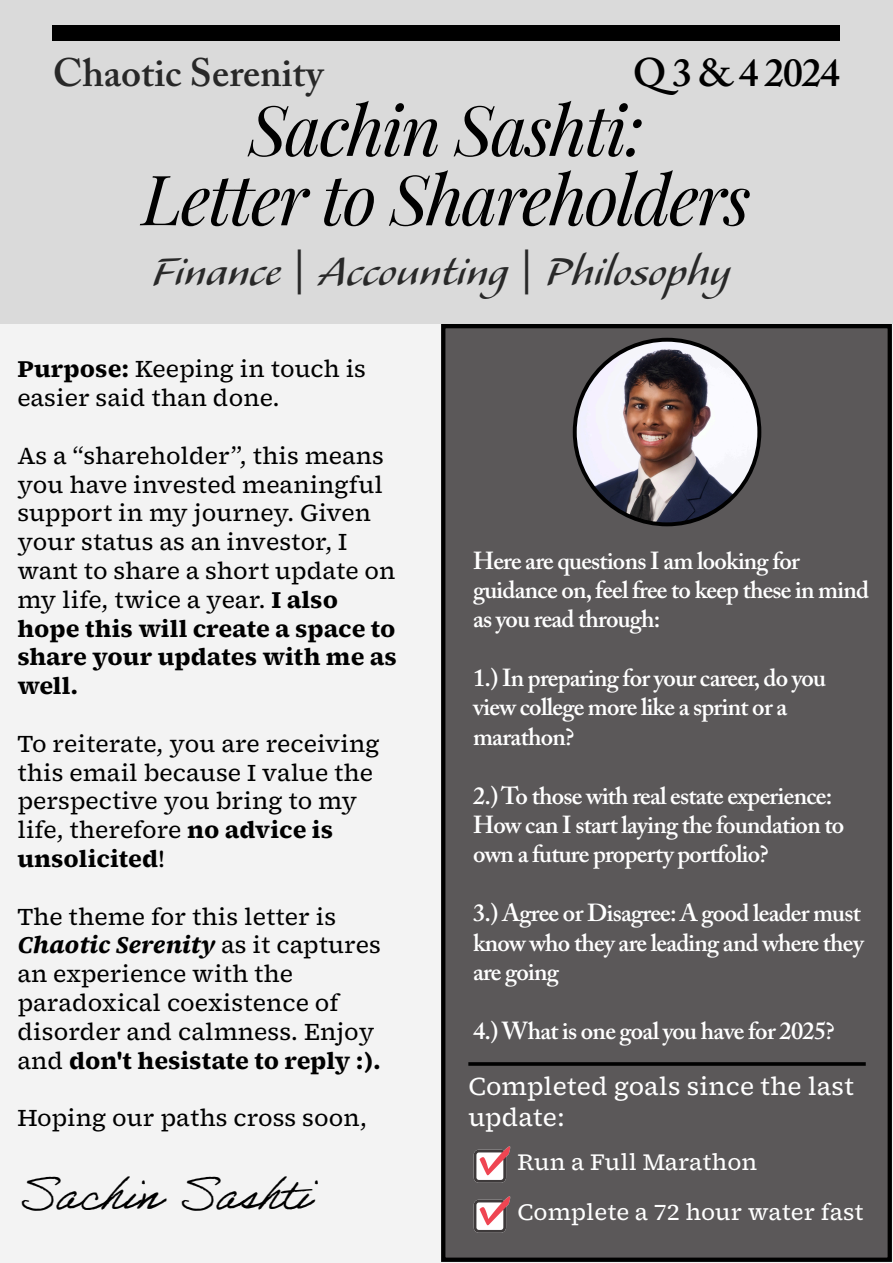
<style>
.page{position:relative;width:893px;height:1263px;background:#f3f3f3}
.page>*{position:absolute;margin:0;border:0;box-sizing:border-box;transform-origin:0 0}
.t1{font:italic 69.45px/69.4px "Playfair Display";letter-spacing:-.03em;color:#000;text-align:center}
.t2{font:49.65px "Alexa Std";color:#282828}
.t3{font:45px "Adobe Handwriting Ernie";color:#000}
.t4{font:600 39.6px "Adobe Caslon Pro";color:#000}
.t5{font:600 39.45px "Adobe Caslon Pro";color:#282828}
.t6{font:25.5px/30.6px "Source Serif 4 Caption";color:#fff}
.t7{font:600 24.45px/29.4px "Adobe Caslon Pro";letter-spacing:-.03em;color:#fff}
.t8{font:24px/28.8px "Source Serif 4 Caption";color:#000}
.t9{font:23.25px/49.9px "Source Serif 4 Caption";color:#fff}
.s1{font-family:"Alfarn 2"}
.s2{font-weight:700}
.s3{font-weight:700;font-style:italic}
</style>
<div class="page">
<div style="left:0;top:0;width:893px;height:324px;background:#dadada"></div>
<div style="left:443px;top:326px;width:447px;height:934px;background:#5b5859"></div>
<div style="left:441px;top:324px;width:451px;height:938px;border:4px solid #000"></div>
<div style="left:53px;top:25px;width:787px;height:15px;background:#000"></div>
<svg style="left:573px;top:338px;width:188px;height:188px;background:#0f0f10"></svg>
<img style="left:577px;top:342px;width:180px;height:180px;border-radius:90px">
<svg style="left:468px;top:1062px;width:398px;height:4px;background:#080808"></svg>
<img style="left:473px;top:1146px;width:38px;height:37px">
<img style="left:473px;top:1196px;width:38px;height:37px">
<h3 class="t5" style="left:53px;top:49px;width:272px">Chaotic Serenity</h3>
<h3 class="t4" style="left:633px;top:49px;width:209px">Q 3 &amp; 4 2024</h3>
<h1 class="t1" style="left:142px;top:90px;width:610px">Sachin Sashti:<br>Letter to Shareholders</h1>
<h2 class="t2" style="left:152px;top:248px;width:579px">Finance <span class="s1">|</span> Accounting <span class="s1">|</span> Philosophy</h2>
<p class="t8" style="left:17px;top:355px;width:350px"><span class="s2">Purpose:</span> Keeping in touch is easier said than done.</p>
<p class="t8" style="left:17px;top:441px;width:381px">As a “shareholder”, this means you have invested meaningful support in my journey. Given your status as an investor, I want to share a short update on my life, twice a year. <span class="s2">I also hope this will create a space to share your updates with me as well.</span></p>
<p class="t8" style="left:17px;top:729px;width:364px">To reiterate, you are receiving this email because I value the perspective you bring to my life, therefore <span class="s2">no advice is unsolicited</span>!</p>
<p class="t8" style="left:17px;top:902px;width:365px">The theme for this letter is<br><span class="s3">Chaotic Serenity</span> as it captures an experience with the paradoxical coexistence of disorder and calmness. Enjoy and <span class="s2">don't hesistate to reply :).</span></p>
<p class="t8" style="left:17px;top:1104px;width:351px">Hoping our paths cross soon,</p>
<h3 class="t3" style="left:17px;top:1167px;width:294px">Sachin Sashti</h3>
<p class="t7" style="left:473px;top:545px;width:398px">Here are questions I am looking for guidance on, feel free to keep these in mind as you read through:</p>
<p class="t7" style="left:473px;top:663px;width:355px">1.) In preparing for your career, do you view college more like a sprint or a marathon?</p>
<p class="t7" style="left:473px;top:780px;width:373px">2.) To those with real estate experience:<br>How can I start laying the foundation to own a future property portfolio?</p>
<p class="t7" style="left:473px;top:898px;width:392px;text-align:justify">3.) Agree or Disagree: A good leader must know who they are leading and where they are going</p>
<p class="t7" style="left:473px;top:1016px;width:363px">4.) What is one goal you have for 2025?</p>
<p class="t6" style="left:468px;top:1071px;width:387px">Completed goals since the last update:</p>
<p class="t9" style="left:517px;top:1137px;width:348px">Run a Full Marathon<br>Complete a 72 hour water fast</p>
</div>
